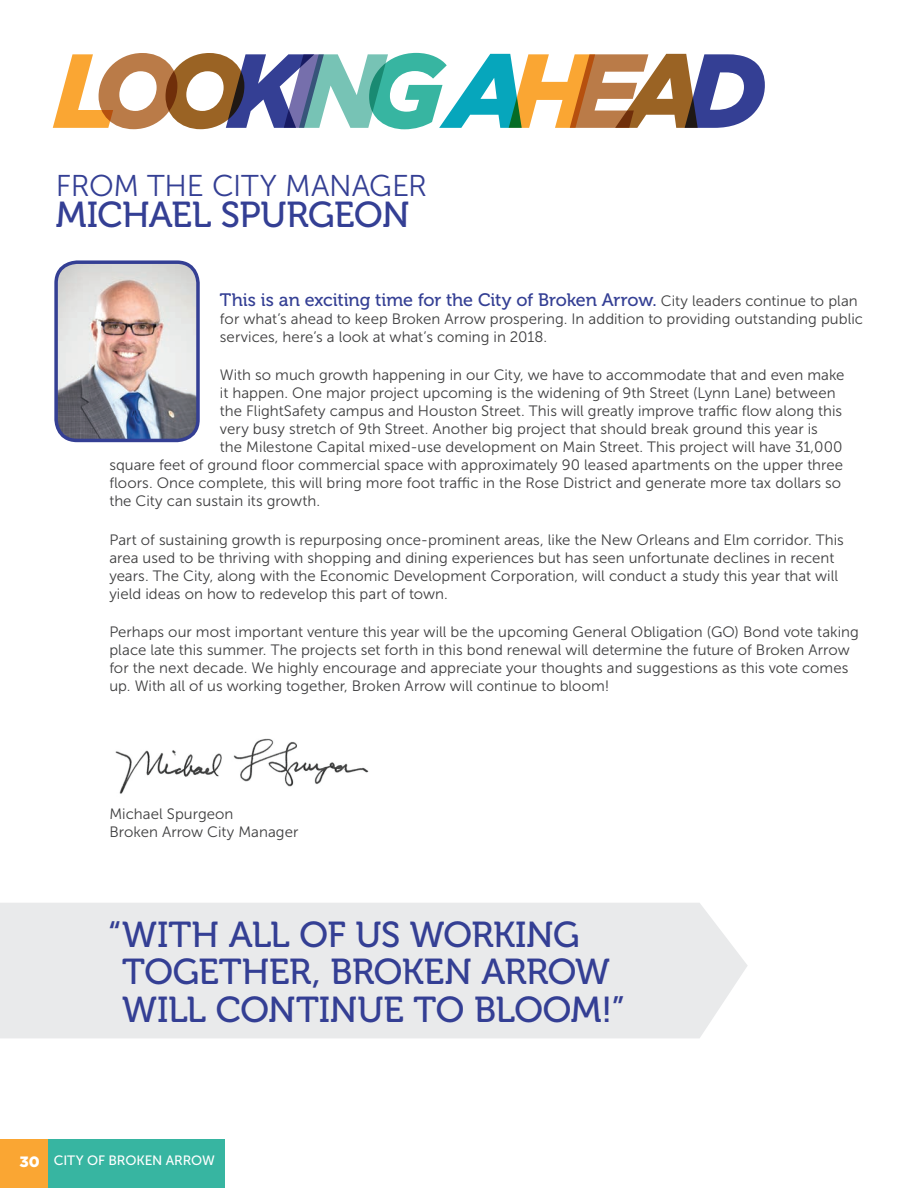
<style>
.page{position:relative;width:918px;height:1188px;background:#fff}
.page>*{position:absolute;margin:0;border:0;box-sizing:border-box;transform-origin:0 0}
.t1{font:36px/37.5px "Museo 500";letter-spacing:-.015em;color:#343f94}
.t2{font:30px "Museo Sans 300";letter-spacing:-.01em;color:#343f94}
.t3{font:18px "Museo 500";letter-spacing:-.005em;color:#343f94}
.t4{font:15px/18px "Museo Sans 300";letter-spacing:.005em;color:#3e3e3f}
.t5{font:13.5px "Museo Sans 500";letter-spacing:-.005em;color:#fff}
.s1{font-family:"Museo Sans 300";font-size:15px;color:#3e3e3f}
.s2{font-family:"Gotham";font-weight:900;font-size:15px}
</style>
<div class="page">
<div style="left:0;top:1140px;width:49px;height:48px;background:#faa633"></div>
<div style="left:49px;top:1140px;width:176px;height:48px;background:#37b5a1"></div>
<svg style="left:53px;top:53px;width:712px;height:76px"></svg>
<div style="left:0;top:903px;width:748px;height:135px;background:#e9eaeb"></div>
<img style="left:58px;top:264px;width:138px;height:174px">
<div style="left:54px;top:260px;width:146px;height:182px;border:3px solid #343f94;border-radius:21px"></div>
<img style="left:115px;top:738px;width:254px;height:56px">
<h2 class="t2" style="left:56px;top:169px;width:373px">FROM THE CITY MANAGER</h2>
<h1 class="t1" style="left:56px;top:197px;width:355px">MICHAEL SPURGEON</h1>
<p class="t3" style="left:220px;top:290px;width:639px">This is an exciting time for the City of Broken Arrow. <span class="s1">City leaders continue to plan</span></p>
<p class="t4" style="left:220px;top:310px;width:645px">for what’s ahead to keep Broken Arrow prospering. In addition to providing outstanding public services, here’s a look at what’s coming in 2018.</p>
<p class="t4" style="left:220px;top:366px;width:626px">With so much growth happening in our City, we have to accommodate that and even make</p>
<p class="t4" style="left:220px;top:384px;width:617px">it happen. One major project upcoming is the widening of 9th Street (Lynn Lane) between</p>
<p class="t4" style="left:220px;top:402px;width:624px">the FlightSafety campus and Houston Street. This will greatly improve traffic flow along this</p>
<p class="t4" style="left:220px;top:420px;width:599px">very busy stretch of 9th Street. Another big project that should break ground this year is</p>
<p class="t4" style="left:220px;top:438px;width:624px">the Milestone Capital mixed-use development on Main Street. This project will have 31,000</p>
<p class="t4" style="left:109px;top:456px;width:735px">square feet of ground floor commercial space with approximately 90 leased apartments on the upper three</p>
<p class="t4" style="left:109px;top:474px;width:733px">floors. Once complete, this will bring more foot traffic in the Rose District and generate more tax dollars so</p>
<p class="t4" style="left:109px;top:492px;width:212px">the City can sustain its growth.</p>
<p class="t4" style="left:109px;top:531px;width:736px">Part of sustaining growth is repurposing once-prominent areas, like the New Orleans and Elm corridor. This area used to be thriving with shopping and dining experiences but has seen unfortunate declines in recent years. The City, along with the Economic Development Corporation, will conduct a study this year that will yield ideas on how to redevelop this part of town.</p>
<p class="t4" style="left:109px;top:623px;width:751px">Perhaps our most important venture this year will be the upcoming General Obligation (GO) Bond vote taking place late this summer. The projects set forth in this bond renewal will determine the future of Broken Arrow for the next decade. We highly encourage and appreciate your thoughts and suggestions as this vote comes up. With all of us working together, Broken Arrow will continue to bloom!</p>
<p class="t4" style="left:109px;top:805px;width:191px">Michael Spurgeon<br>Broken Arrow City Manager</p>
<h1 class="t1" style="left:122px;top:916px;width:504px;text-indent:-14px">“WITH ALL OF US WORKING<br>TOGETHER, BROKEN ARROW<br>WILL CONTINUE TO BLOOM!”</h1>
<p class="t5" style="left:20px;top:1153px;width:197px"><span class="s2">30</span> CITY OF BROKEN ARROW</p>
</div>
